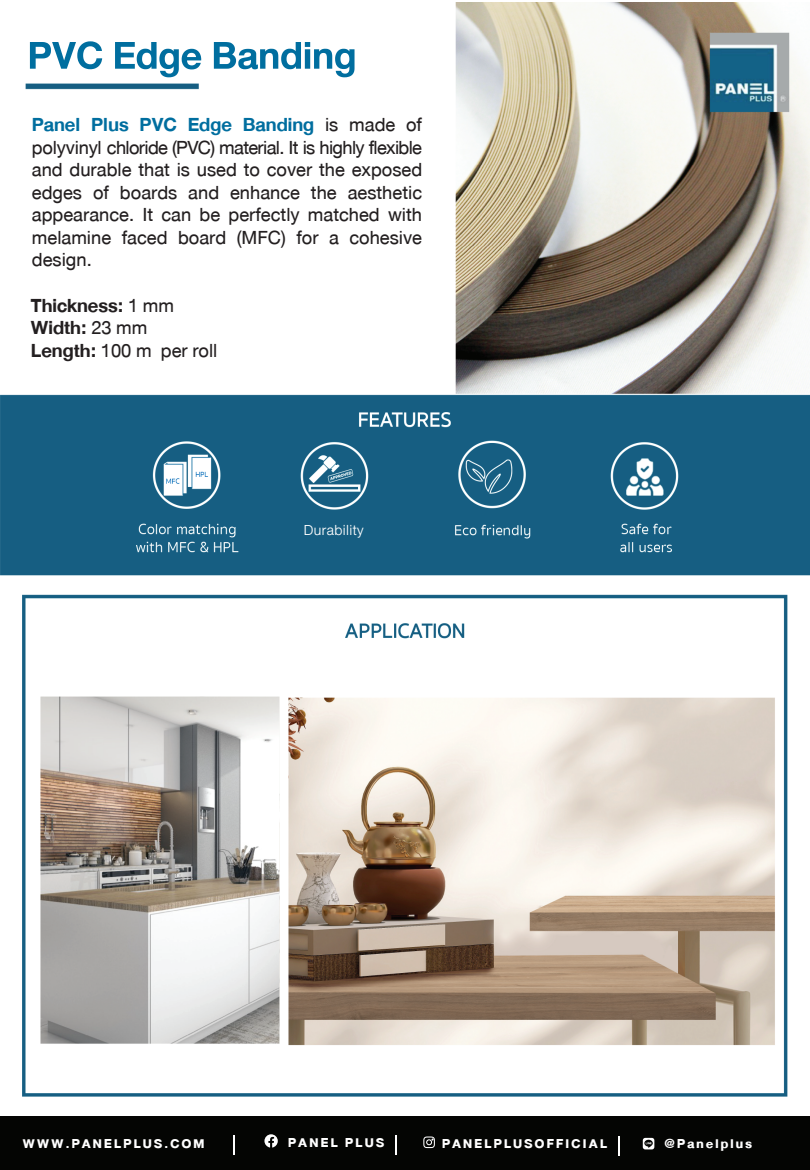
<style>
.page{position:relative;width:810px;height:1170px;background:#fff}
.page>*{position:absolute;margin:0;border:0;box-sizing:border-box;transform-origin:0 0}
.t1{font:54.75px "DB Helvethaica X 75 Bd";color:#006e9f}
.t2{font:27px/22.5px "DB Helvethaica X 55";color:#231f20;text-align:justify}
.t3{font:27px "DB Helvethaica X 75 Bd";color:#006e9f}
.t4{font:27px/22.5px "DB Helvethaica X 75 Bd";color:#231f20}
.t5{font:20.55px "DB Helvethaica X 45 Li";letter-spacing:.02em;color:#fff}
.t6{font:18px "DB Helvethaica X 85 Blk";letter-spacing:.125em;color:#fff}
.s1{font-family:"DB Helvethaica X 55";color:#231f20}
.s2{font-family:"DB Helvethaica X 55"}
.s3{font-family:"DB Helvethaica X 75 Bd"}
</style>
<div class="page">
<img style="left:0;top:3px;width:810px;height:1094px">
<div style="left:26px;top:115px;width:420px;height:170px;background:#fff"></div>
<div style="left:12px;top:23px;width:356px;height:52px;background:#fff"></div>
<div style="left:16px;top:294px;width:360px;height:80px;background:#fff"></div>
<div style="left:0;top:1116px;width:810px;height:54px;background:#040503"></div>
<svg style="left:264px;top:1134px;width:14px;height:14px"></svg>
<svg style="left:423px;top:1137px;width:12px;height:11px"></svg>
<svg style="left:643px;top:1138px;width:11px;height:11px"></svg>
<svg style="left:234px;top:1135px;width:1px;height:20px"></svg>
<svg style="left:396px;top:1135px;width:1px;height:20px"></svg>
<svg style="left:619px;top:1136px;width:1px;height:19px"></svg>
<div style="left:288px;top:523px;width:96px;height:19px;background:#165e82"></div>
<h1 class="t1" style="left:27px;top:24px;width:330px">PVC Edge Banding</h1>
<p class="t3" style="left:32px;top:109px;width:392px">Panel Plus PVC Edge Banding <span class="s1">is made of</span></p>
<p class="t2" style="left:32px;top:136px;width:392px">polyvinyl chloride (PVC) material. It is highly flexible and durable that is used to cover the exposed edges of boards and enhance the aesthetic appearance. It can be perfectly matched with melamine faced board (MFC) for a cohesive design.</p>
<p class="t4" style="left:31px;top:294px;width:145px">Thickness: <span class="s2">1 mm<br></span>Width: <span class="s2">23 mm</span></p>
<p class="t2" style="left:31px;top:339px;width:188px"><span class="s3">Length:</span> 100 m per roll</p>
<p class="t5" style="left:304px;top:519px;width:62px">Durability</p>
<p class="t6" style="left:23px;top:1133px;width:183px">WWW.PANELPLUS.COM</p>
<p class="t6" style="left:288px;top:1132px;width:98px">PANEL PLUS</p>
<p class="t6" style="left:442px;top:1133px;width:166px">PANELPLUSOFFICIAL</p>
<p class="t6" style="left:665px;top:1133px;width:89px">@Panelplus</p>
</div>
